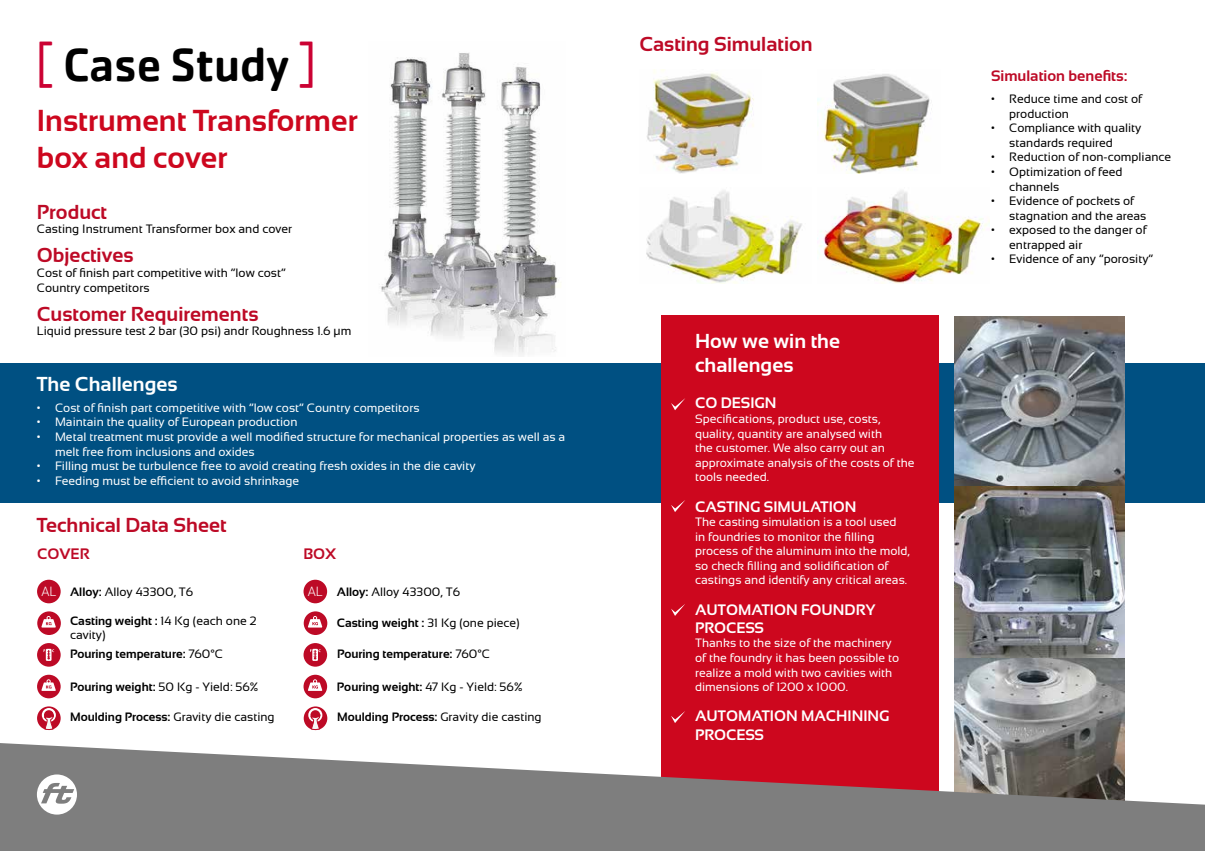
<style>
.page{position:relative;width:1205px;height:851px;background:#fff}
.page>*{position:absolute;margin:0;border:0;box-sizing:border-box;transform-origin:0 0}
.t1{font:500 48.5px "Cachet Std";letter-spacing:-.025em;color:#000}
.t2{font:700 30.25px/36.4px "Sansation";color:#cd071e}
.t3{font:700 20.25px "Sansation";color:#bd0a26}
.t4{font:700 20.25px/24.2px "Sansation";color:#fff}
.t5{font:700 15.12px/18.1px "Sansation";color:#fff}
.t6{font:700 15.12px "Sansation";color:#bd0a26}
.t7{font:12.12px/14.5px "Sansation";color:#fff}
.t8{font:12.12px/14.5px "Sansation";color:#000}
.t9{font:700 12.12px "Sansation";color:#000}
.s1{font-family:"Cachet";font-weight:400;color:#cb0233}
.s2{font-family:"Roboto";font-weight:300;font-size:13px;color:#fff}
.s3{font-weight:700}
.s4{font-weight:400}
</style>
<div class="page">
<img style="left:954px;top:317px;width:170px;height:426px">
<svg style="left:0;top:363px;width:1205px;height:139px;background:#165982"></svg>
<div style="left:661px;top:316px;width:278px;height:534px;background:#cd071e"></div>
<img style="left:647px;top:69px;width:107px;height:104px">
<img style="left:646px;top:190px;width:156px;height:93px">
<img style="left:819px;top:190px;width:170px;height:93px">
<img style="left:818px;top:74px;width:114px;height:99px">
<img style="left:381px;top:53px;width:178px;height:302px">
<svg style="left:0;top:743px;width:1205px;height:107px;fill:#7e7e7e"></svg>
<svg style="left:37px;top:774px;width:40px;height:40px"></svg>
<div style="left:37px;top:579px;width:24px;height:24px;background:#bd0a26;border-radius:50%"></div>
<svg style="left:37px;top:611px;width:24px;height:24px"></svg>
<div style="left:37px;top:643px;width:24px;height:23px;background:#bd0a26;border-radius:50%"></div>
<svg style="left:37px;top:674px;width:24px;height:24px"></svg>
<svg style="left:37px;top:706px;width:24px;height:24px"></svg>
<svg style="left:41px;top:616px;width:15px;height:11px"></svg>
<svg style="left:41px;top:679px;width:15px;height:11px"></svg>
<svg style="left:44px;top:648px;width:10px;height:12px"></svg>
<svg style="left:42px;top:708px;width:14px;height:14px"></svg>
<svg style="left:44px;top:710px;width:10px;height:9px"></svg>
<svg style="left:44px;top:713px;width:10px;height:17px"></svg>
<svg style="left:304px;top:706px;width:23px;height:24px"></svg>
<div style="left:303px;top:579px;width:24px;height:24px;background:#bd0a26;border-radius:50%"></div>
<div style="left:304px;top:611px;width:23px;height:24px;background:#bd0a26;border-radius:50%"></div>
<div style="left:303px;top:643px;width:24px;height:23px;background:#bd0a26;border-radius:50%"></div>
<svg style="left:303px;top:674px;width:24px;height:24px"></svg>
<svg style="left:308px;top:616px;width:14px;height:11px"></svg>
<svg style="left:308px;top:679px;width:14px;height:11px"></svg>
<svg style="left:310px;top:648px;width:11px;height:12px"></svg>
<svg style="left:308px;top:708px;width:14px;height:14px"></svg>
<div style="left:310px;top:710px;width:10px;height:9px;background:#bd0a26;border-radius:50%"></div>
<svg style="left:310px;top:715px;width:10px;height:15px"></svg>
<svg style="left:671px;top:398px;width:14px;height:12px"></svg>
<svg style="left:671px;top:500px;width:14px;height:12px"></svg>
<svg style="left:671px;top:604px;width:14px;height:11px"></svg>
<svg style="left:671px;top:711px;width:14px;height:12px"></svg>
<h1 class="t1" style="left:37px;top:35px;width:280px"><span class="s1">[</span> Case Study <span class="s1">]</span></h1>
<h2 class="t2" style="left:37px;top:103px;width:322px">Instrument Transformer box and cover</h2>
<h3 class="t3" style="left:37px;top:200px;width:72px">Product</h3>
<p class="t8" style="left:37px;top:222px;width:257px">Casting Instrument Transformer box and cover</p>
<h3 class="t3" style="left:37px;top:244px;width:98px">Objectives</h3>
<p class="t8" style="left:37px;top:265px;width:250px">Cost of finish part competitive with “low cost”<br>Country competitors</p>
<h3 class="t3" style="left:37px;top:302px;width:223px">Customer Requirements</h3>
<p class="t8" style="left:37px;top:324px;width:316px">Liquid pressure test 2 bar (30 psi) andr Roughness 1.6 μm</p>
<h3 class="t4" style="left:37px;top:372px;width:142px">The Challenges</h3>
<p class="t7" style="left:37px;top:400px;width:384px">• Cost of finish part competitive with “low cost” Country competitors</p>
<p class="t7" style="left:37px;top:415px;width:262px">• Maintain the quality of European production</p>
<p class="t7" style="left:55px;top:429px;width:512px;text-indent:-18px">• Metal treatment must provide a well modified structure for mechanical properties as well as a melt free from inclusions and oxides</p>
<p class="t7" style="left:37px;top:458px;width:440px">• Filling must be turbulence free to avoid creating fresh oxides in the die cavity</p>
<p class="t7" style="left:37px;top:473px;width:264px">• Feeding must be efficient to avoid shrinkage</p>
<h3 class="t3" style="left:37px;top:513px;width:191px">Technical Data Sheet</h3>
<p class="t6" style="left:37px;top:545px;width:54px">COVER</p>
<p class="t6" style="left:303px;top:545px;width:34px">BOX</p>
<p class="t8" style="left:41px;top:584px;width:153px"><span class="s2">AL</span> <span class="s3">Alloy:</span> Alloy 43300, T6</p>
<p class="t8" style="left:308px;top:584px;width:154px"><span class="s2">AL</span> <span class="s3">Alloy:</span> Alloy 43300, T6</p>
<p class="t8" style="left:70px;top:613px;width:188px;line-height:14.1px"><span class="s3">Casting weight :</span> 14 Kg (each one 2 cavity)</p>
<p class="t9" style="left:337px;top:615px;width:184px">Casting weight : <span class="s4">31 Kg (one piece)</span></p>
<p class="t9" style="left:70px;top:647px;width:154px">Pouring temperature: <span class="s4">760°C</span></p>
<p class="t9" style="left:337px;top:647px;width:154px">Pouring temperature: <span class="s4">760°C</span></p>
<p class="t9" style="left:70px;top:680px;width:190px">Pouring weight: <span class="s4">50 Kg - Yield: 56%</span></p>
<p class="t9" style="left:337px;top:680px;width:187px">Pouring weight: <span class="s4">47 Kg - Yield: 56%</span></p>
<p class="t8" style="left:70px;top:709px;width:206px"><span class="s3">Moulding Process:</span> Gravity die casting</p>
<p class="t8" style="left:337px;top:709px;width:206px"><span class="s3">Moulding Process:</span> Gravity die casting</p>
<h3 class="t3" style="left:639px;top:33px;width:175px">Casting Simulation</h3>
<h3 class="t4" style="left:695px;top:328px;width:147px">How we win the challenges</h3>
<p class="t5" style="left:695px;top:394px;width:83px">CO DESIGN</p>
<p class="t7" style="left:695px;top:411px;width:221px">Specifications, product use, costs, quality, quantity are analysed with<br>the customer. We also carry out an approximate analysis of the costs of the tools needed.</p>
<p class="t5" style="left:695px;top:497px;width:163px">CASTING SIMULATION</p>
<p class="t7" style="left:695px;top:514px;width:216px">The casting simulation is a tool used<br>in foundries to monitor the filling process of the aluminum into the mold, so check filling and solidification of castings and identify any critical areas.</p>
<p class="t5" style="left:695px;top:600px;width:181px">AUTOMATION FOUNDRY<br>PROCESS</p>
<p class="t7" style="left:695px;top:636px;width:206px">Thanks to the size of the machinery of the foundry it has been possible to realize a mold with two cavities with dimensions of 1200 x 1000.</p>
<p class="t5" style="left:695px;top:707px;width:196px">AUTOMATION MACHINING<br>PROCESS</p>
<p class="t6" style="left:991px;top:67px;width:138px">Simulation benefits:</p>
<p class="t8" style="left:1009px;top:92px;width:134px;text-indent:-18px">• Reduce time and cost of production</p>
<p class="t8" style="left:1009px;top:121px;width:134px;text-indent:-18px">• Compliance with quality standards required</p>
<p class="t8" style="left:991px;top:150px;width:182px">• Reduction of non-compliance</p>
<p class="t8" style="left:1009px;top:164px;width:115px;text-indent:-18px">• Optimization of feed channels</p>
<p class="t8" style="left:1009px;top:194px;width:139px;text-indent:-18px">• Evidence of pockets of stagnation and the areas</p>
<p class="t8" style="left:1009px;top:223px;width:139px;text-indent:-18px">• exposed to the danger of entrapped air</p>
<p class="t8" style="left:991px;top:252px;width:164px">• Evidence of any “porosity”</p>
</div>
